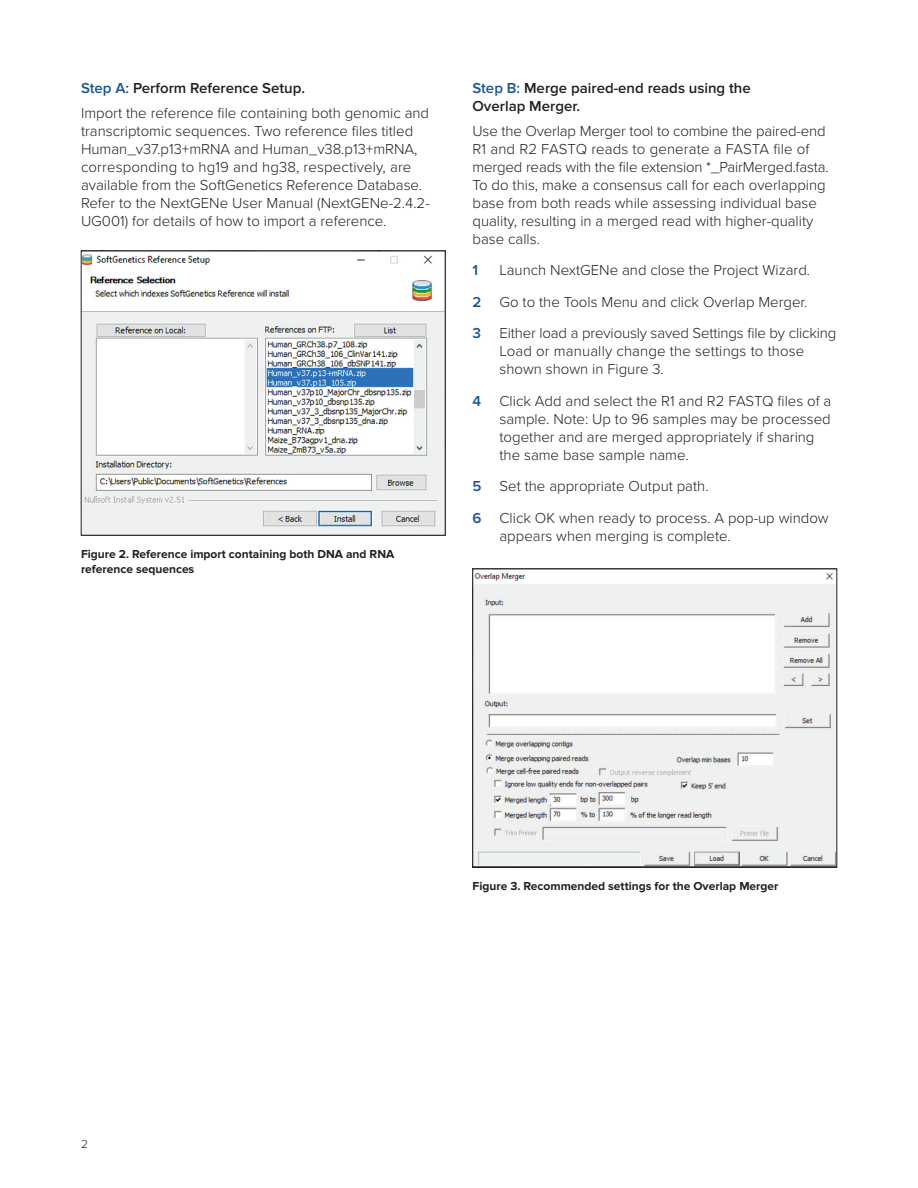
<style>
.page{position:relative;width:918px;height:1188px;background:#fff}
.page>*{position:absolute;margin:0;border:0;box-sizing:border-box;transform-origin:0 0}
.t1{font:300 15px/18px "Proxima Nova";color:#231f20}
.t2{font:600 15px/18px "Proxima Nova";color:#231f20}
.t3{font:600 15px "Proxima Nova";color:#1a5594}
.t4{font:700 12px/15px "Proxima Nova";color:#231f20}
.t5{font:300 12px "Proxima Nova";color:#231f20}
.s1{color:#1a5594}
.s2{font-weight:600;color:#1a5594}
</style>
<div class="page">
<img style="left:474px;top:572px;width:361px;height:293px">
<div style="left:472px;top:569px;width:365px;height:298px;border:1px solid #231f20"></div>
<img style="left:83px;top:254px;width:361px;height:279px">
<p class="t2" style="left:81px;top:79px;width:226px"><span class="s1">Step A:</span> Perform Reference Setup.</p>
<p class="t1" style="left:81px;top:103px;width:350px">Import the reference file containing both genomic and transcriptomic sequences. Two reference files titled Human_v37.p13+mRNA and Human_v38.p13+mRNA, corresponding to hg19 and hg38, respectively, are available from the SoftGenetics Reference Database.<br>Refer to the NextGENe User Manual (NextGENe-2.4.2- UG001) for details of how to import a reference.</p>
<p class="t4" style="left:81px;top:547px;width:315px">Figure 2. Reference import containing both DNA and RNA reference sequences</p>
<p class="t2" style="left:473px;top:79px;width:280px"><span class="s1">Step B:</span> Merge paired-end reads using the<br>Overlap Merger.</p>
<p class="t1" style="left:473px;top:121px;width:358px">Use the Overlap Merger tool to combine the paired-end R1 and R2 FASTQ reads to generate a FASTA file of merged reads with the file extension *_PairMerged.fasta.<br>To do this, make a consensus call for each overlapping base from both reads while assessing individual base quality, resulting in a merged read with higher-quality base calls.</p>
<p class="t3" style="left:473px;top:261px;width:7px">1</p>
<p class="t1" style="left:500px;top:260px;width:312px">Launch NextGENe and close the Project Wizard.</p>
<p class="t1" style="left:473px;top:292px;width:336px"><span class="s2">2</span> Go to the Tools Menu and click Overlap Merger.</p>
<p class="t1" style="left:500px;top:323px;width:338px;text-indent:-27px"><span class="s2">3</span> Either load a previously saved Settings file by clicking<br>Load or manually change the settings to those shown shown in Figure 3.</p>
<p class="t1" style="left:500px;top:391px;width:333px;text-indent:-27px"><span class="s2">4</span> Click Add and select the R1 and R2 FASTQ files of a sample. Note: Up to 96 samples may be processed together and are merged appropriately if sharing the same base sample name.</p>
<p class="t1" style="left:473px;top:476px;width:238px"><span class="s2">5</span> Set the appropriate Output path.</p>
<p class="t1" style="left:500px;top:508px;width:331px;text-indent:-27px"><span class="s2">6</span> Click OK when ready to process. A pop-up window appears when merging is complete.</p>
<p class="t5" style="left:81px;top:1135px;width:8px">2</p>
<p class="t4" style="left:473px;top:879px;width:308px">Figure 3. Recommended settings for the Overlap Merger</p>
</div>
